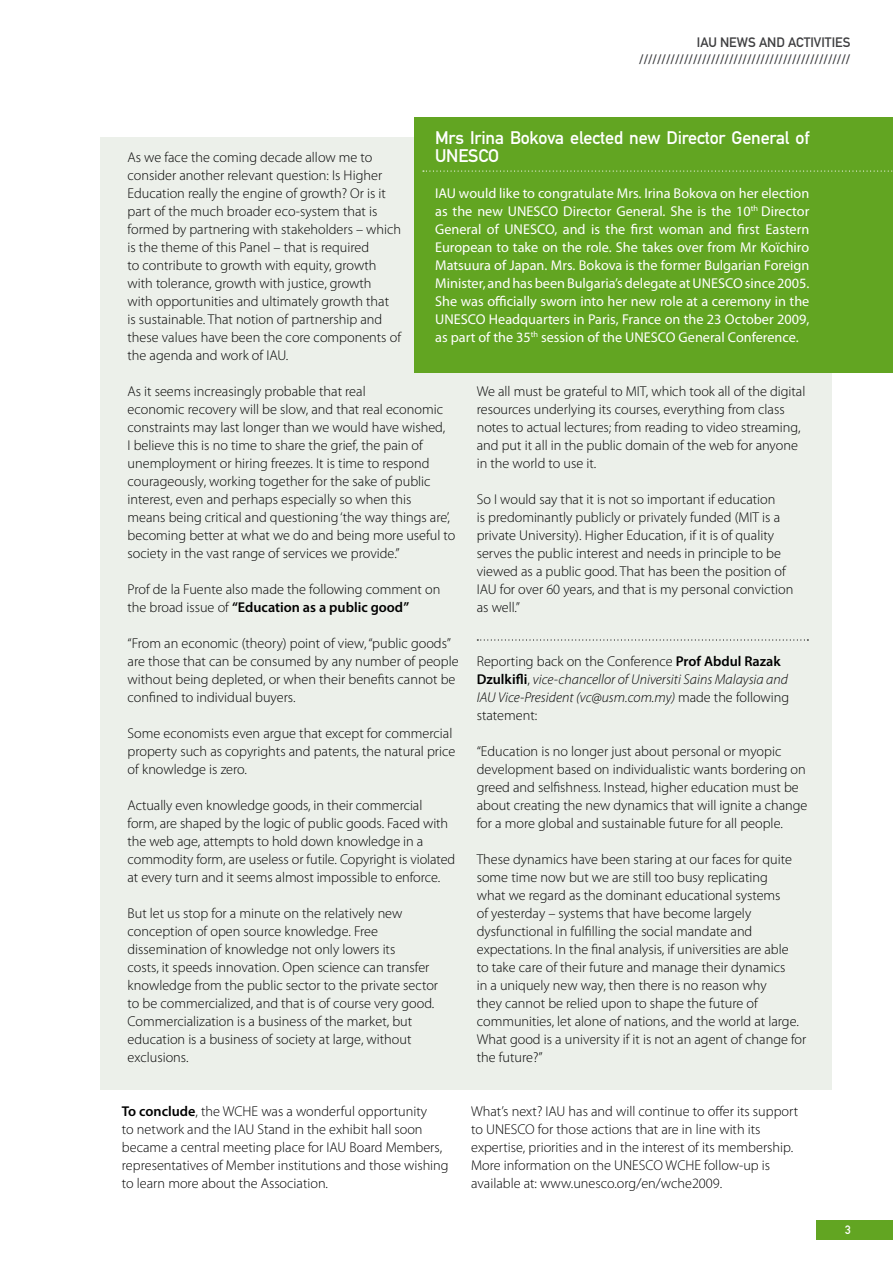
<style>
.page{position:relative;width:893px;height:1263px;background:#fff}
.page>*{position:absolute;margin:0;border:0;box-sizing:border-box;transform-origin:0 0}
.t1{font:18px/18px "DIN Mittelschrift Std";letter-spacing:-.01em;color:#fff}
.t2{font:300 14.25px/18px "Myriad Pro";color:#000}
.t3{font:14.25px/18px "Myriad Pro";color:#fff;text-align:justify}
.t4{font:italic 300 14.25px/18px "Myriad Pro";color:#000}
.t5{font:13.5px/16.8px "DIN Mittelschrift Std";color:#3e3e40}
.s1{font-weight:600}
.s2{font-style:normal}
.s3{font-weight:600;font-style:normal}
</style>
<div class="page">
<div style="left:100px;top:137px;width:731px;height:953px;background:#ecf0ea"></div>
<div style="left:816px;top:1220px;width:77px;height:20px;background:#62a522"></div>
<svg style="left:477px;top:639px;width:331px;height:1px"></svg>
<div style="left:414px;top:117px;width:479px;height:255px;background:#62a522"></div>
<svg style="left:423px;top:171px;width:470px;height:1px"></svg>
<p class="t5" style="left:639px;top:34px;width:213px;text-indent:58px">IAU News an d Activities ///////////////////////////////////////////////</p>
<p class="t1" style="left:435px;top:129px;width:376px">Mrs Irina Bokova elected new Director General of<br>UNESCO</p>
<p class="t3" style="left:435px;top:184px;width:376px">IAU would like to congratulate Mrs. Irina Bokova on her election as the new UNESCO Director General. She is the 10<sup>th</sup> Director General of UNESCO, and is the first woman and first Eastern European to take on the role. She takes over from Mr Koïchiro Matsuura of Japan. Mrs. Bokova is the former Bulgarian Foreign Minister, and has been Bulgaria’s delegate at UNESCO since 2005.<br>She was officially sworn into her new role at a ceremony in the UNESCO Headquarters in Paris, France on the 23 October 2009, as part of the 35<sup>th</sup> session of the UNESCO General Conference.</p>
<p class="t2" style="left:128px;top:148px;width:275px">As we face the coming decade allow me to consider another relevant question: Is Higher Education really the engine of growth? Or is it part of the much broader eco-system that is formed by partnering with stakeholders – which is the theme of this Panel – that is required<br>to contribute to growth with equity, growth with tolerance, growth with justice, growth<br>with opportunities and ultimately growth that<br>is sustainable. That notion of partnership and these values have been the core components of the agenda and work of IAU.</p>
<p class="t2" style="left:128px;top:382px;width:329px">As it seems increasingly probable that real<br>economic recovery will be slow, and that real economic constraints may last longer than we would have wished,<br>I believe this is no time to share the grief, the pain of unemployment or hiring freezes. It is time to respond courageously, working together for the sake of public interest, even and perhaps especially so when this<br>means being critical and questioning ‘the way things are’, becoming better at what we do and being more useful to society in the vast range of services we provide.”</p>
<p class="t2" style="left:128px;top:580px;width:314px">Prof de la Fuente also made the following comment on the broad issue of <span class="s1">“Education as a public good”</span></p>
<p class="t2" style="left:128px;top:634px;width:333px">“From an economic (theory) point of view, “public goods” are those that can be consumed by any number of people without being depleted, or when their benefits cannot be confined to individual buyers.</p>
<p class="t2" style="left:128px;top:724px;width:329px">Some economists even argue that except for commercial property such as copyrights and patents, the natural price of knowledge is zero.</p>
<p class="t2" style="left:128px;top:796px;width:329px">Actually even knowledge goods, in their commercial<br>form, are shaped by the logic of public goods. Faced with the web age, attempts to hold down knowledge in a commodity form, are useless or futile. Copyright is violated at every turn and it seems almost impossible to enforce.</p>
<p class="t2" style="left:128px;top:904px;width:312px">But let us stop for a minute on the relatively new conception of open source knowledge. Free dissemination of knowledge not only lowers its<br>costs, it speeds innovation. Open science can transfer knowledge from the public sector to the private sector to be commercialized, and that is of course very good.<br>Commercialization is a business of the market, but education is a business of society at large, without exclusions.</p>
<p class="t2" style="left:477px;top:382px;width:330px">We all must be grateful to MIT, which took all of the digital resources underlying its courses, everything from class notes to actual lectures; from reading to video streaming, and put it all in the public domain of the web for anyone in the world to use it.</p>
<p class="t2" style="left:477px;top:490px;width:318px">So I would say that it is not so important if education<br>is predominantly publicly or privately funded (MIT is a private University). Higher Education, if it is of quality serves the public interest and needs in principle to be viewed as a public good. That has been the position of IAU for over 60 years, and that is my personal conviction as well.”</p>
<p class="t4" style="left:477px;top:652px;width:314px"><span class="s2">Reporting back on the Conference</span> <span class="s3">Prof Abdul Razak Dzulkifli</span><span class="s2">,</span> vice-chancellor of Universiti Sains Malaysia and IAU Vice-President (vc@usm.com.my) <span class="s2">made the following statement:</span></p>
<p class="t2" style="left:477px;top:742px;width:332px">“Education is no longer just about personal or myopic development based on individualistic wants bordering on greed and selfishness. Instead, higher education must be about creating the new dynamics that will ignite a change for a more global and sustainable future for all people.</p>
<p class="t2" style="left:477px;top:850px;width:331px">These dynamics have been staring at our faces for quite some time now but we are still too busy replicating<br>what we regard as the dominant educational systems<br>of yesterday – systems that have become largely dysfunctional in fulfilling the social mandate and expectations. In the final analysis, if universities are able<br>to take care of their future and manage their dynamics<br>in a uniquely new way, then there is no reason why<br>they cannot be relied upon to shape the future of communities, let alone of nations, and the world at large.<br>What good is a university if it is not an agent of change for the future?”</p>
<p class="t2" style="left:122px;top:1102px;width:328px"><span class="s1">To conclude</span>, the WCHE was a wonderful opportunity<br>to network and the IAU Stand in the exhibit hall soon became a central meeting place for IAU Board Members, representatives of Member institutions and those wishing to learn more about the Association.</p>
<p class="t2" style="left:471px;top:1102px;width:328px">What’s next? IAU has and will continue to offer its support to UNESCO for those actions that are in line with its expertise, priorities and in the interest of its membership.<br>More information on the UNESCO WCHE follow-up is available at: www.unesco.org/en/wche2009.</p>
</div>
